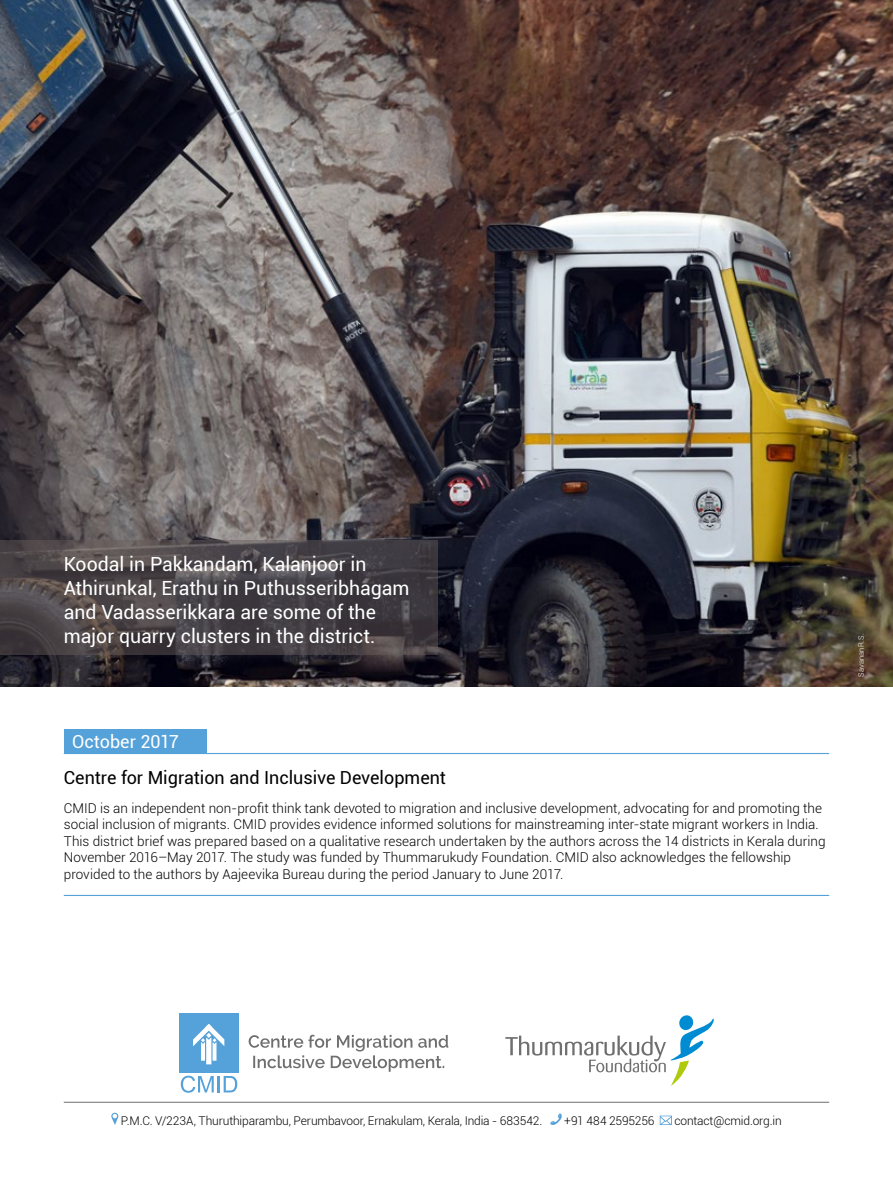
<style>
.page{position:relative;width:893px;height:1191px;background:#fff}
.page>*{position:absolute;margin:0;border:0;box-sizing:border-box;transform-origin:0 0}
.t1{font:19.5px/24px "Roboto";color:#fff}
.t2{font:18px "Roboto";color:#000}
.t3{font:18px "Roboto";color:#fff}
.t4{font:300 13.5px/16.5px "Roboto";letter-spacing:.005em;color:#000}
.t5{font:300 12px "Roboto";letter-spacing:-.01em;color:#000}
.t6{font:300 7.5px "Roboto";letter-spacing:-.005em;color:#fff}
</style>
<div class="page">
<img style="left:0;top:0;width:893px;height:687px">
<svg style="left:0;top:540px;width:437px;height:115px;background:#494347"></svg>
<svg style="left:505px;top:1015px;width:209px;height:71px"></svg>
<div style="left:179px;top:1013px;width:59px;height:59px;background:#55a1d9"></div>
<svg style="left:181px;top:1075px;width:56px;height:17px"></svg>
<svg style="left:193px;top:1024px;width:31px;height:40px"></svg>
<svg style="left:249px;top:1034px;width:199px;height:37px"></svg>
<svg style="left:111px;top:1112px;width:7px;height:13px"></svg>
<svg style="left:550px;top:1113px;width:12px;height:12px"></svg>
<svg style="left:660px;top:1115px;width:12px;height:10px"></svg>
<hr style="left:64px;top:1101px;width:765px;height:1px;background:#706f6f">
<div style="left:64px;top:729px;width:142px;height:24px;background:#55a1d9"></div>
<hr style="left:64px;top:753px;width:765px;height:1px;background:#55a1d9">
<hr style="left:64px;top:895px;width:765px;height:1px;background:#55a1d9">
<h1 class="t1" style="left:64px;top:551px;width:347px">Koodal in Pakkandam, Kalanjoor in Athirunkal, Erathu in Puthusseribhagam and Vadasserikkara are some of the major quarry clusters in the district.</h1>
<h2 class="t3" style="left:72px;top:729px;width:108px">October 2017</h2>
<h2 class="t2" style="left:64px;top:764px;width:384px">Centre for Migration and Inclusive Development</h2>
<p class="t4" style="left:64px;top:799px;width:763px">CMID is an independent non-profit think tank devoted to migration and inclusive development, advocating for and promoting the social inclusion of migrants. CMID provides evidence informed solutions for mainstreaming inter-state migrant workers in India.<br>This district brief was prepared based on a qualitative research undertaken by the authors across the 14 districts in Kerala during November 2016–May 2017. The study was funded by Thummarukudy Foundation. CMID also acknowledges the fellowship provided to the authors by Aajeevika Bureau during the period January to June 2017.</p>
<p class="t6" style="left:856px;top:676px;width:45px;rotate:-90deg">Savanan R.S.</p>
<p class="t5" style="left:121px;top:1112px;width:423px">P.M.C. V/223A, Thuruthiparambu, Perumbavoor, Ernakulam, Kerala, India - 683542.</p>
<p class="t5" style="left:564px;top:1112px;width:92px">+91 484 2595256</p>
<p class="t5" style="left:674px;top:1112px;width:109px">contact@cmid.org.in</p>
</div>
